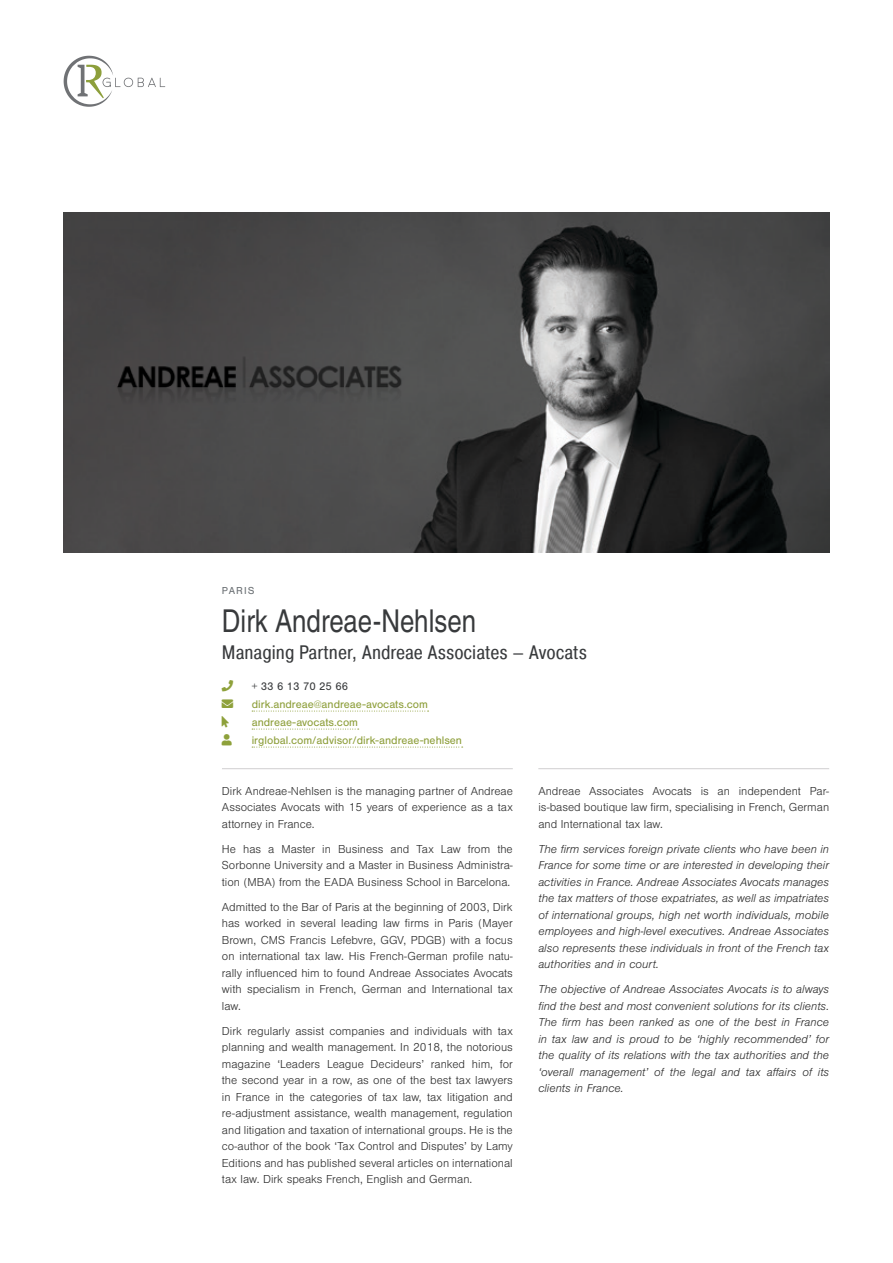
<style>
.page{position:relative;width:893px;height:1263px;background:#fff}
.page>*{position:absolute;margin:0;border:0;box-sizing:border-box;transform-origin:0 0}
.Cont_Name{font:31.5px "Nimbus San Con L";color:#383a3c}
.t1{font:19.5px "Pragmatica Cond";color:#383a3c}
.Rule_Above{font:300 12px/16.5px "Nimbus San";color:#2f2f2f;text-align:justify}
.t2{font:italic 300 12px/16.5px "Nimbus San";color:#2f2f2f;text-align:justify}
.Contacts{font:11.4px/18px "Nimbus San";color:#8e9f3b}
.Contacts-2{font:11.4px "Nimbus San";color:#383a3c}
.Country{font:10.5px "Nimbus San";letter-spacing:.1em;color:#6c7175}
.s1{color:#8ea13b}
</style>
<div class="page">
<img style="left:64px;top:213px;width:765px;height:340px">
<svg style="left:252px;top:711px;width:177px;height:1px"></svg>
<svg style="left:252px;top:729px;width:107px;height:1px"></svg>
<svg style="left:252px;top:747px;width:211px;height:1px"></svg>
<hr style="left:222px;top:768px;width:291px;height:1px;background:#d0cfd0">
<hr style="left:538px;top:768px;width:291px;height:1px;background:#d0cfd0">
<img style="left:104px;top:352px;width:306px;height:82px">
<svg style="left:64px;top:56px;width:101px;height:51px"></svg>
<p class="Country" style="left:222px;top:585px;width:34px">PARIS</p>
<p class="Cont_Name" style="left:222px;top:598px;width:256px">Dirk Andreae-Nehlsen</p>
<h2 class="t1" style="left:222px;top:640px;width:366px">Managing Partner, Andreae Associates – Avocats</h2>
<p class="Contacts-2" style="left:252px;top:680px;width:98px">+ 33 6 13 70 25 66</p>
<p class="Contacts" style="left:252px;top:695px;width:212px;text-indent:-30px"><span class="s1">→</span> dirk.andreae@andreae-avocats.com andreae-avocats.com irglobal.com/advisor/dirk-andreae-nehlsen</p>
<p class="Rule_Above" style="left:222px;top:783px;width:292px">Dirk Andreae-Nehlsen is the managing partner of Andreae Associates Avocats with 15 years of experience as a tax attorney in France.</p>
<p class="Rule_Above" style="left:222px;top:841px;width:292px">He has a Master in Business and Tax Law from the Sorbonne University and a Master in Business Administra&shy;tion (MBA) from the EADA Business School in Barcelona.</p>
<p class="Rule_Above" style="left:222px;top:899px;width:292px">Admitted to the Bar of Paris at the beginning of 2003, Dirk has worked in several leading law firms in Paris (Mayer Brown, CMS Francis Lefebvre, GGV, PDGB) with a focus on international tax law. His French-German profile natu&shy;rally influenced him to found Andreae Associates Avocats with specialism in French, German and International tax law.</p>
<p class="Rule_Above" style="left:222px;top:1023px;width:292px">Dirk regularly assist companies and individuals with tax planning and wealth management. In 2018, the notorious magazine ‘Leaders League Decideurs’ ranked him, for the second year in a row, as one of the best tax lawyers in France in the categories of tax law, tax litigation and re-adjustment assistance, wealth management, regulation and litigation and taxation of international groups. He is the co-author of the book ‘Tax Control and Disputes’ by Lamy Editions and has published several articles on international tax law. Dirk speaks French, English and German.</p>
<p class="Rule_Above" style="left:538px;top:783px;width:292px">Andreae Associates Avocats is an independent Par&shy;is-based boutique law firm, specialising in French, German and International tax law.</p>
<p class="t2" style="left:538px;top:841px;width:292px">The firm services foreign private clients who have been in France for some time or are interested in developing their activities in France. Andreae Associates Avocats manages the tax matters of those expatriates, as well as impatriates of international groups, high net worth individuals, mobile employees and high-level executives. Andreae Associates also represents these individuals in front of the French tax authorities and in court.</p>
<p class="t2" style="left:538px;top:981px;width:292px">The objective of Andreae Associates Avocats is to always find the best and most convenient solutions for its clients.<br>The firm has been ranked as one of the best in France in tax law and is proud to be ‘highly recommended’ for the quality of its relations with the tax authorities and the ‘overall management’ of the legal and tax affairs of its clients in France.</p>
</div>
